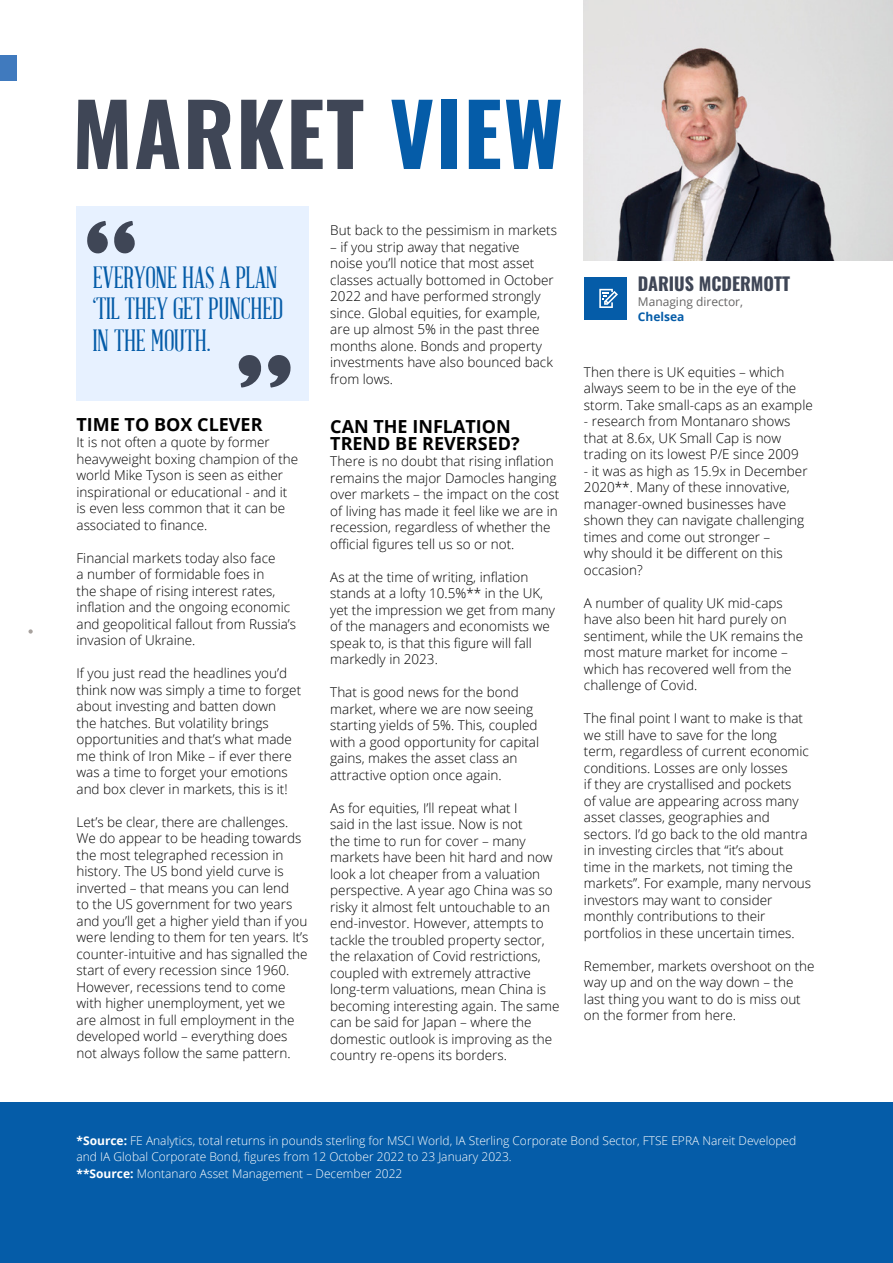
<style>
.page{position:relative;width:893px;height:1263px;background:#fff}
.page>*{position:absolute;margin:0;border:0;box-sizing:border-box;transform-origin:0 0}
.t1{font:700 85.5px "Oswald";letter-spacing:.02em;color:#3f4656}
.t2{font:30px/31.5px "Abraham Lincoln";letter-spacing:-.01em;color:#055ca8}
.t3{font:700 18px/16.5px "Open Sans";color:#000}
.t4{font:700 18px "Oswald";color:#3f4656}
.t5{font:300 13.5px/16.5px "Open Sans";color:#000}
.t6{font:300 12px/16.5px "Open Sans";color:#fff}
.t7{font:12px "Open Sans";color:#666565}
.t8{font:700 12px "Open Sans";color:#055ca8}
.s1{color:#055ca8}
.s2{font-weight:700}
</style>
<div class="page">
<img style="left:584px;top:0;width:309px;height:261px">
<svg style="left:28px;top:629px;width:5px;height:5px"></svg>
<div style="left:0;top:55px;width:17px;height:26px;background:#407abe"></div>
<div style="left:0;top:1102px;width:893px;height:161px;background:#055ca8"></div>
<div style="left:584px;top:277px;width:43px;height:43px;background:#055ca8"></div>
<div style="left:77px;top:207px;width:232px;height:194px;background:#e7f1ff"></div>
<svg style="left:238px;top:355px;width:53px;height:33px"></svg>
<svg style="left:87px;top:221px;width:48px;height:33px"></svg>
<svg style="left:599px;top:289px;width:19px;height:19px"></svg>
<h1 class="t1" style="left:72px;top:89px;width:492px">MARKET <span class="s1">VIEW</span></h1>
<h2 class="t2" style="left:93px;top:263px;width:192px">EVERYONE HAS A PLAN ‘TIL THEY GET PUNCHED<br>IN THE MOUTH.</h2>
<h3 class="t3" style="left:77px;top:415px;width:188px">TIME TO BOX CLEVER</h3>
<p class="t5" style="left:77px;top:434px;width:223px">It is not often a quote by former heavyweight boxing champion of the world Mike Tyson is seen as either inspirational or educational - and it is even less common that it can be associated to finance.</p>
<p class="t5" style="left:77px;top:549px;width:221px">Financial markets today also face<br>a number of formidable foes in<br>the shape of rising interest rates, inflation and the ongoing economic and geopolitical fallout from Russia’s invasion of Ukraine.</p>
<p class="t5" style="left:77px;top:664px;width:226px">If you just read the headlines you’d think now was simply a time to forget about investing and batten down<br>the hatches. But volatility brings opportunities and that’s what made me think of Iron Mike – if ever there was a time to forget your emotions and box clever in markets, this is it!</p>
<p class="t5" style="left:77px;top:813px;width:233px">Let’s be clear, there are challenges.<br>We do appear to be heading towards the most telegraphed recession in history. The US bond yield curve is inverted – that means you can lend<br>to the US government for two years and you’ll get a higher yield than if you were lending to them for ten years. It’s counter-intuitive and has signalled the start of every recession since 1960.<br>However, recessions tend to come with higher unemployment, yet we<br>are almost in full employment in the developed world – everything does not always follow the same pattern.</p>
<p class="t5" style="left:330px;top:222px;width:228px">But back to the pessimism in markets</p>
<p class="t5" style="left:330px;top:238px;width:225px">– if you strip away that negative noise you’ll notice that most asset classes actually bottomed in October<br>2022 and have performed strongly since. Global equities, for example, are up almost 5% in the past three months alone. Bonds and property investments have also bounced back from lows.</p>
<h3 class="t3" style="left:330px;top:418px;width:191px">CAN THE INFLATION<br>TREND BE REVERSED?</h3>
<p class="t5" style="left:330px;top:453px;width:231px">There is no doubt that rising inflation remains the major Damocles hanging over markets – the impact on the cost of living has made it feel like we are in recession, regardless of whether the official figures tell us so or not.</p>
<p class="t5" style="left:330px;top:568px;width:226px">As at the time of writing, inflation stands at a lofty 10.5%** in the UK, yet the impression we get from many of the managers and economists we speak to, is that this figure will fall markedly in 2023.</p>
<p class="t5" style="left:330px;top:684px;width:210px">That is good news for the bond market, where we are now seeing starting yields of 5%. This, coupled with a good opportunity for capital gains, makes the asset class an attractive option once again.</p>
<p class="t5" style="left:330px;top:799px;width:231px">As for equities, I’ll repeat what I<br>said in the last issue. Now is not<br>the time to run for cover – many markets have been hit hard and now look a lot cheaper from a valuation perspective. A year ago China was so risky it almost felt untouchable to an end-investor. However, attempts to tackle the troubled property sector, the relaxation of Covid restrictions, coupled with extremely attractive long-term valuations, mean China is becoming interesting again. The same can be said for Japan – where the domestic outlook is improving as the country re-opens its borders.</p>
<h3 class="t4" style="left:638px;top:275px;width:154px">DARIUS MCDERMOTT</h3>
<p class="t7" style="left:638px;top:294px;width:107px">Managing director,</p>
<p class="t8" style="left:638px;top:308px;width:48px">Chelsea</p>
<p class="t5" style="left:584px;top:363px;width:230px">Then there is UK equities – which always seem to be in the eye of the storm. Take small-caps as an example</p>
<p class="t5" style="left:584px;top:413px;width:216px">- research from Montanaro shows that at 8.6x, UK Small Cap is now trading on its lowest P/E since 2009</p>
<p class="t5" style="left:584px;top:462px;width:225px">- it was as high as 15.9x in December<br>2020**. Many of these innovative, manager-owned businesses have shown they can navigate challenging times and come out stronger –<br>why should it be different on this occasion?</p>
<p class="t5" style="left:584px;top:594px;width:221px">A number of quality UK mid-caps have also been hit hard purely on sentiment, while the UK remains the most mature market for income – which has recovered well from the challenge of Covid.</p>
<p class="t5" style="left:584px;top:710px;width:229px">The final point I want to make is that we still have to save for the long term, regardless of current economic conditions. Losses are only losses<br>if they are crystallised and pockets<br>of value are appearing across many asset classes, geographies and sectors. I’d go back to the old mantra in investing circles that “it’s about time in the markets, not timing the markets”. For example, many nervous investors may want to consider monthly contributions to their portfolios in these uncertain times.</p>
<p class="t5" style="left:584px;top:957px;width:232px">Remember, markets overshoot on the way up and on the way down – the last thing you want to do is miss out on the former from here.</p>
<p class="t6" style="left:77px;top:1132px;width:721px"><span class="s2">*Source:</span> FE Analytics, total returns in pounds sterling for MSCI World, IA Sterling Corporate Bond Sector, FTSE EPRA Nareit Developed and IA Global Corporate Bond, figures from 12 October 2022 to 23 January 2023.<br><span class="s2">**Source:</span> Montanaro Asset Management – December 2022</p>
</div>
